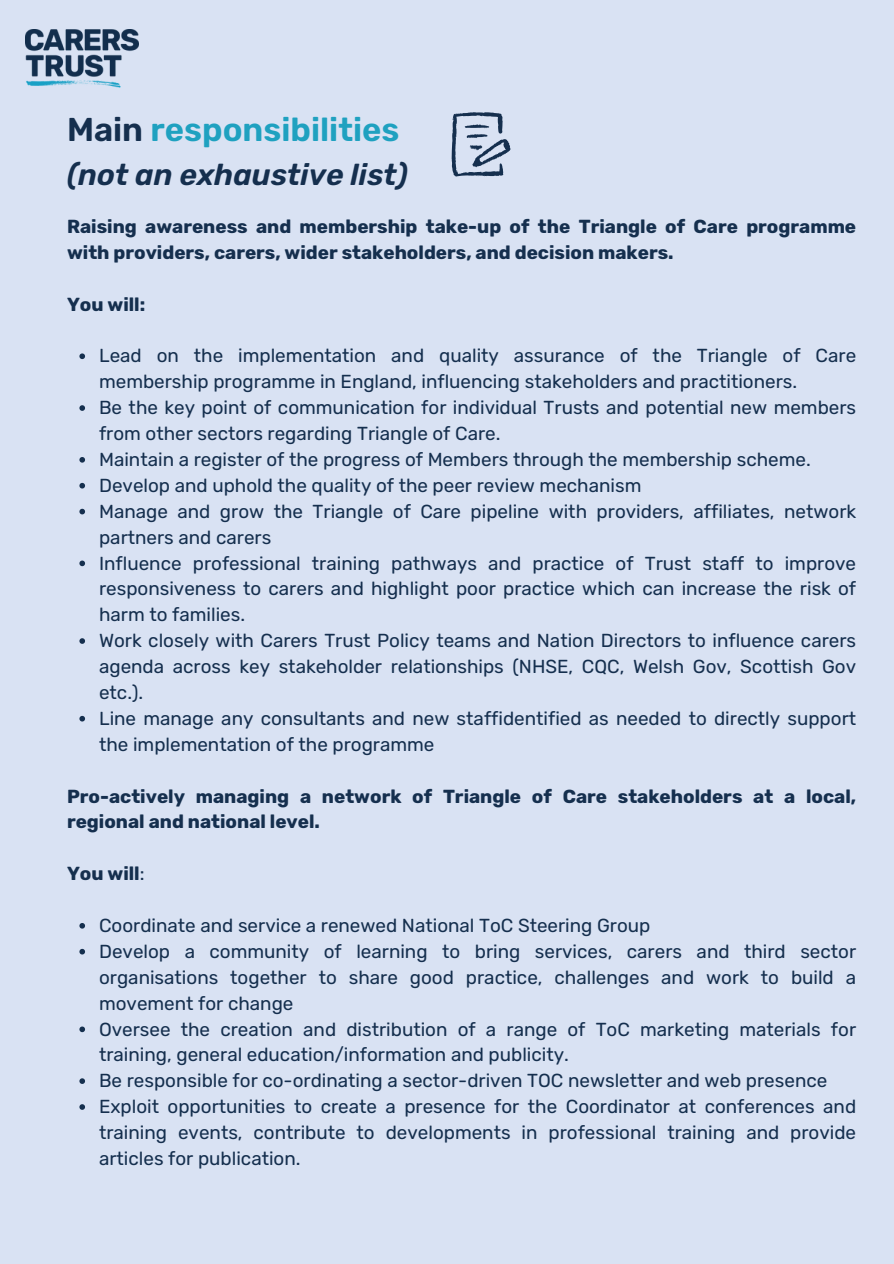
<style>
.page{position:relative;width:894px;height:1264px;background:#fff}
.page>*{position:absolute;margin:0;border:0;box-sizing:border-box;transform-origin:0 0}
.t1{font:600 33px "Rubik";color:#1fa1c0}
.t2{font:italic 600 30px "Rubik";color:#152f4e}
.t3{font:18.75px/25.8px "Rubik";color:#152f4e}
.t4{font:700 18.75px/25.8px "Rubik";color:#152f4e}
.s1{color:#152f4e}
.s2{font-weight:400}
</style>
<div class="page">
<div style="left:0;top:0;width:893px;height:1263px;background:#d9e2f3"></div>
<img style="left:25px;top:30px;width:114px;height:58px">
<svg style="left:79px;top:353px;width:6px;height:6px"></svg>
<svg style="left:79px;top:405px;width:6px;height:6px"></svg>
<svg style="left:79px;top:457px;width:6px;height:5px"></svg>
<svg style="left:79px;top:483px;width:6px;height:5px"></svg>
<svg style="left:79px;top:509px;width:6px;height:5px"></svg>
<svg style="left:79px;top:560px;width:6px;height:6px"></svg>
<svg style="left:79px;top:638px;width:6px;height:6px"></svg>
<svg style="left:79px;top:716px;width:6px;height:5px"></svg>
<svg style="left:79px;top:923px;width:6px;height:5px"></svg>
<svg style="left:79px;top:948px;width:6px;height:6px"></svg>
<svg style="left:79px;top:1026px;width:6px;height:6px"></svg>
<svg style="left:79px;top:1078px;width:6px;height:5px"></svg>
<svg style="left:79px;top:1104px;width:6px;height:5px"></svg>
<svg style="left:451px;top:112px;width:60px;height:65px"></svg>
<p class="t1" style="left:67px;top:110px;width:334px"><span class="s1">Main</span> responsibilities</p>
<p class="t2" style="left:67px;top:157px;width:342px">(not an exhaustive list)</p>
<h1 class="t4" style="left:67px;top:214px;width:790px">Raising awareness and membership take-up of the Triangle of Care programme with providers, carers, wider stakeholders, and decision makers.</h1>
<p class="t4" style="left:67px;top:291px;width:80px">You will:</p>
<h2 class="t3" style="left:99px;top:343px;width:758px">Lead on the implementation and quality assurance of the Triangle of Care membership programme in England, influencing stakeholders and practitioners.</h2>
<h2 class="t3" style="left:99px;top:395px;width:758px">Be the key point of communication for individual Trusts and potential new members from other sectors regarding Triangle of Care.</h2>
<p class="t3" style="left:99px;top:446px;width:713px">Maintain a register of the progress of Members through the membership scheme.</p>
<p class="t3" style="left:99px;top:472px;width:543px">Develop and uphold the quality of the peer review mechanism</p>
<p class="t3" style="left:99px;top:498px;width:758px">Manage and grow the Triangle of Care pipeline with providers, affiliates, network partners and carers</p>
<p class="t3" style="left:99px;top:550px;width:758px;text-align:justify">Influence professional training pathways and practice of Trust staff to improve responsiveness to carers and highlight poor practice which can increase the risk of harm to families.</p>
<p class="t3" style="left:99px;top:628px;width:758px;text-align:justify">Work closely with Carers Trust Policy teams and Nation Directors to influence carers agenda across key stakeholder relationships (NHSE, CQC, Welsh Gov, Scottish Gov etc.).</p>
<p class="t3" style="left:99px;top:705px;width:758px">Line manage any consultants and new staffidentified as needed to directly support the implementation of the programme</p>
<p class="t4" style="left:67px;top:783px;width:790px">Pro-actively managing a network of Triangle of Care stakeholders at a local, regional and national level.</p>
<p class="t4" style="left:67px;top:860px;width:79px">You will<span class="s2">:</span></p>
<h2 class="t3" style="left:99px;top:912px;width:552px">Coordinate and service a renewed National ToC Steering Group</h2>
<p class="t3" style="left:99px;top:938px;width:758px;text-align:justify">Develop a community of learning to bring services, carers and third sector organisations together to share good practice, challenges and work to build a movement for change</p>
<p class="t3" style="left:99px;top:1016px;width:758px">Oversee the creation and distribution of a range of ToC marketing materials for training, general education/information and publicity.</p>
<p class="t3" style="left:99px;top:1067px;width:729px">Be responsible for co-ordinating a sector-driven TOC newsletter and web presence</p>
<p class="t3" style="left:99px;top:1093px;width:758px;text-align:justify">Exploit opportunities to create a presence for the Coordinator at conferences and training events, contribute to developments in professional training and provide articles for publication.</p>
</div>
